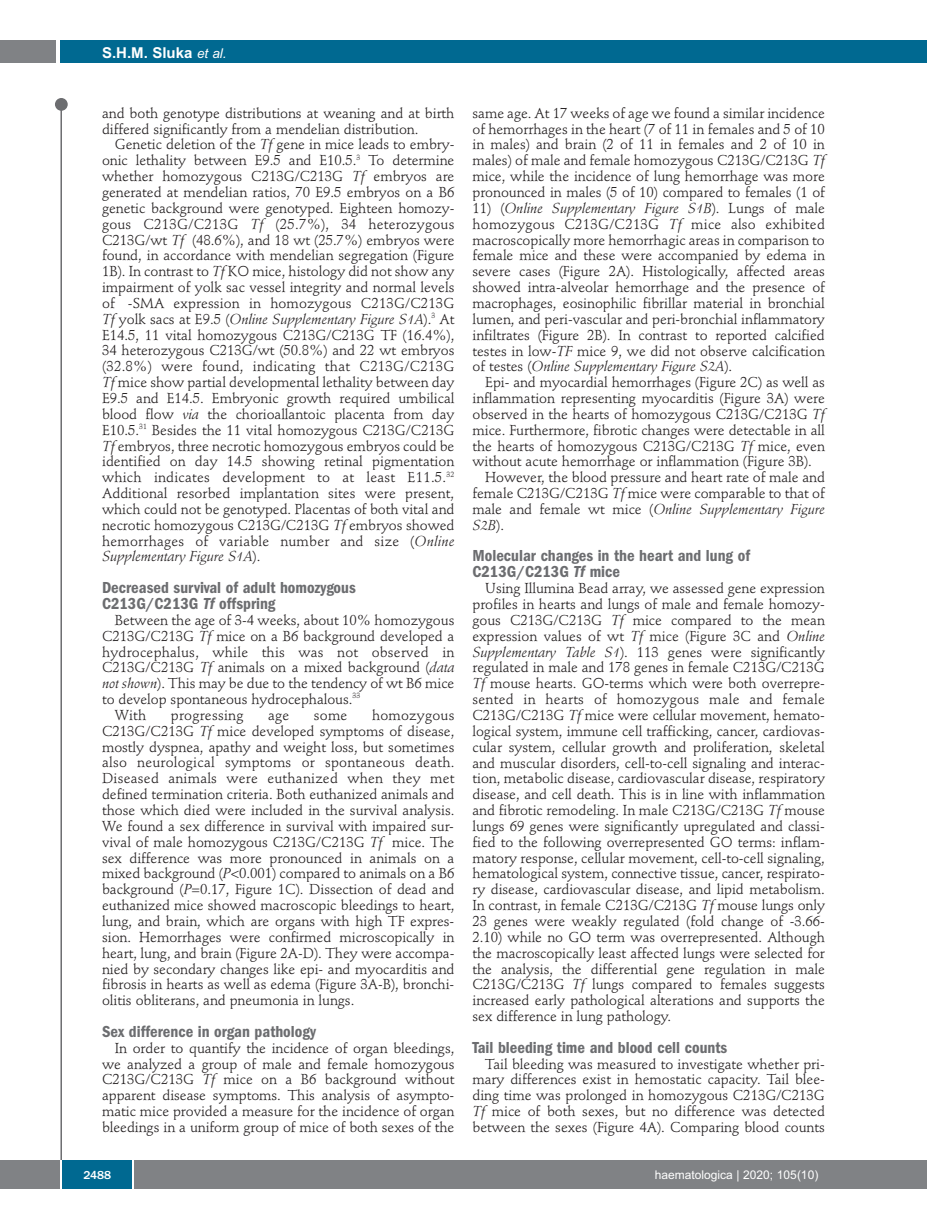
<style>
.page{position:relative;width:927px;height:1225px;background:#fff}
.page>*{position:absolute;margin:0;border:0;box-sizing:border-box;transform-origin:0 0}
.t1{font:600 condensed 16.5px/15.9px "Franklin Gothic";color:#6c6d70}
.t2{font:700 15px "Arial";color:#fff}
.t3{font:14.25px/15.9px "Stempel Schneidler";letter-spacing:-.005em;color:#231f20;text-align:justify}
.t4{font:14.25px "Stempel Schneidler";letter-spacing:.015em;color:#231f20}
.t5{font:italic 14.25px "Stempel Schneidler";letter-spacing:-.005em;color:#231f20}
.t6{font:12px "Arial";color:#fff}
.t7{font:500 12px "Franklin Gothic";color:#fff}
.s1{font-weight:400;font-style:italic;font-size:13.5px}
.s2{font-style:italic}
.s3{font-style:normal}
</style>
<div class="page">
<div style="left:911px;top:40px;width:16px;height:22px;background:#006991"></div>
<div style="left:910px;top:1160px;width:17px;height:28px;background:#808285"></div>
<div style="left:55px;top:98px;width:13px;height:13px;background:#6c6d70;border-radius:50%"></div>
<hr style="left:60px;top:101px;width:2px;height:1061px;background:#6c6d70">
<div style="left:60px;top:40px;width:852px;height:22px;background:#006991"></div>
<div style="left:0;top:40px;width:56px;height:22px;background:#808285"></div>
<div style="left:0;top:1160px;width:911px;height:28px;background:#808285"></div>
<div style="left:62px;top:1160px;width:71px;height:28px;background:#006991"></div>
<hr style="left:60px;top:1160px;width:2px;height:28px;background:#fff">
<svg style="left:133px;top:1160px;width:1px;height:28px"></svg>
<p class="t2" style="left:102px;top:44px;width:126px">S.H.M. Sluka <span class="s1">et al.</span></p>
<p class="t3" style="left:102px;top:106px;width:354px">and both genotype distributions at weaning and at birth differed significantly from a mendelian distribution.</p>
<p class="t3" style="left:102px;top:138px;width:354px;text-indent:13px">Genetic deletion of the <span class="s2">Tf</span> gene in mice leads to embry&shy;onic lethality between E9.5 and E10.5.<sup>3</sup> To determine whether homozygous C213G/C213G <span class="s2">Tf</span> embryos are generated at mendelian ratios, 70 E9.5 embryos on a B6 genetic background were genotyped. Eighteen homozy&shy;gous C213G/C213G <span class="s2">Tf</span> (25.7%), 34 heterozygous C213G/wt <span class="s2">Tf</span> (48.6%), and 18 wt (25.7%) embryos were found, in accordance with mendelian segregation (Figure 1B). In contrast to <span class="s2">Tf</span> KO mice, histology did not show any impairment of yolk sac vessel integrity and normal levels of -SMA expression in homozygous C213G/C213G <span class="s2">Tf</span> yolk sacs at E9.5 (<span class="s2">Online Supplementary Figure S1A</span>).<sup>3</sup> At E14.5, 11 vital homozygous C213G/C213G TF (16.4%), 34 heterozygous C213G/wt (50.8%) and 22 wt embryos (32.8%) were found, indicating that C213G/C213G <span class="s2">Tf</span> mice show partial developmental lethality between day E9.5 and E14.5. Embryonic growth required umbilical blood flow <span class="s2">via</span> the chorioallantoic placenta from day E10.5.<sup>31</sup> Besides the 11 vital homozygous C213G/C213G <span class="s2">Tf</span> embryos, three necrotic homozygous embryos could be identified on day 14.5 showing retinal pigmentation which indicates development to at least E11.5.<sup>32<br></sup>Additional resorbed implantation sites were present, which could not be genotyped. Placentas of both vital and necrotic homozygous C213G/C213G <span class="s2">Tf</span> embryos showed hemorrhages of variable number and size (<span class="s2">Online Supplementary Figure S1A</span>).</p>
<p class="t1" style="left:102px;top:581px;width:255px">Decreased survival of adult homozygous<br>C213G/C213G <span class="s2">Tf</span> offspring</p>
<p class="t3" style="left:115px;top:613px;width:341px">Between the age of 3-4 weeks, about 10% homozygous</p>
<p class="t3" style="left:102px;top:629px;width:354px">C213G/C213G <span class="s2">Tf</span> mice on a B6 background developed a</p>
<p class="t4" style="left:102px;top:646px;width:354px">hydrocephalus, while this was not observed in</p>
<p class="t3" style="left:102px;top:661px;width:354px">C213G/C213G <span class="s2">Tf</span> animals on a mixed background (<span class="s2">data</span></p>
<p class="t3" style="left:102px;top:677px;width:354px"><span class="s2">not shown</span>). This may be due to the tendency of wt B6 mice</p>
<p class="t3" style="left:102px;top:692px;width:260px">to develop spontaneous hydrocephalous.<sup>33</sup></p>
<p class="t3" style="left:115px;top:708px;width:33px">With</p>
<p class="t4" style="left:171px;top:709px;width:74px">progressing</p>
<p class="t3" style="left:268px;top:708px;width:23px">age</p>
<p class="t3" style="left:314px;top:708px;width:35px">some</p>
<p class="t3" style="left:102px;top:708px;width:354px;text-indent:270px">homozygous C213G/C213G <span class="s2">Tf</span> mice developed symptoms of disease, mostly dyspnea, apathy and weight loss, but sometimes also neurological symptoms or spontaneous death.<br>Diseased animals were euthanized when they met defined termination criteria. Both euthanized animals and those which died were included in the survival analysis.<br>We found a sex difference in survival with impaired sur&shy;vival of male homozygous C213G/C213G <span class="s2">Tf</span> mice. The sex difference was more pronounced in animals on a mixed background (<span class="s2">P</span>&lt;0.001) compared to animals on a B6 background (<span class="s2">P</span>=0.17, Figure 1C). Dissection of dead and euthanized mice showed macroscopic bleedings to heart, lung, and brain, which are organs with high TF expres&shy;sion. Hemorrhages were confirmed microscopically in heart, lung, and brain (Figure 2A-D). They were accompa&shy;nied by secondary changes like epi- and myocarditis and fibrosis in hearts as well as edema (Figure 3A-B), bronchi&shy;olitis obliterans, and pneumonia in lungs.</p>
<p class="t1" style="left:102px;top:1024px;width:216px">Sex difference in organ pathology</p>
<p class="t3" style="left:102px;top:1041px;width:354px;text-indent:13px">In order to quantify the incidence of organ bleedings, we analyzed a group of male and female homozygous C213G/C213G <span class="s2">Tf</span> mice on a B6 background without apparent disease symptoms. This analysis of asympto&shy;matic mice provided a measure for the incidence of organ bleedings in a uniform group of mice of both sexes of the</p>
<p class="t3" style="left:472px;top:106px;width:354px">same age. At 17 weeks of age we found a similar incidence of hemorrhages in the heart (7 of 11 in females and 5 of 10 in males) and brain (2 of 11 in females and 2 of 10 in males) of male and female homozygous C213G/C213G <span class="s2">Tf </span>mice, while the incidence of lung hemorrhage was more pronounced in males (5 of 10) compared to females (1 of</p>
<p class="t3" style="left:472px;top:201px;width:354px">11) (<span class="s2">Online Supplementary Figure S1B</span>). Lungs of male homozygous C213G/C213G <span class="s2">Tf</span> mice also exhibited macroscopically more hemorrhagic areas in comparison to female mice and these were accompanied by edema in severe cases (Figure 2A). Histologically, affected areas showed intra-alveolar hemorrhage and the presence of macrophages, eosinophilic fibrillar material in bronchial lumen, and peri-vascular and peri-bronchial inflammatory infiltrates (Figure 2B). In contrast to reported calcified testes in low-<span class="s2">TF</span> mice 9, we did not observe calcification of testes (<span class="s2">Online Supplementary Figure S2A</span>).</p>
<p class="t3" style="left:485px;top:376px;width:341px">Epi- and myocardial hemorrhages (Figure 2C) as well as</p>
<p class="t3" style="left:472px;top:391px;width:354px">inflammation representing myocarditis (Figure 3A) were</p>
<p class="t3" style="left:472px;top:407px;width:354px">observed in the hearts of homozygous C213G/C213G <span class="s2">Tf</span></p>
<p class="t3" style="left:472px;top:423px;width:354px">mice. Furthermore, fibrotic changes were detectable in all</p>
<p class="t3" style="left:472px;top:439px;width:354px">the hearts of homozygous C213G/C213G <span class="s2">Tf</span> mice, even</p>
<p class="t3" style="left:472px;top:455px;width:341px">without acute hemorrhage or inflammation (Figure 3B).</p>
<p class="t3" style="left:485px;top:471px;width:341px">However, the blood pressure and heart rate of male and</p>
<p class="t3" style="left:472px;top:487px;width:354px">female C213G/C213G <span class="s2">Tf</span> mice were comparable to that of</p>
<p class="t5" style="left:472px;top:503px;width:354px"><span class="s3">male and female wt mice (</span>Online Supplementary Figure</p>
<p class="t5" style="left:472px;top:519px;width:33px">S2B<span class="s3">).</span></p>
<p class="t1" style="left:472px;top:549px;width:279px">Molecular changes in the heart and lung of<br>C213G/C213G <span class="s2">Tf</span> mice</p>
<p class="t3" style="left:472px;top:581px;width:354px;text-indent:13px">Using Illumina Bead array, we assessed gene expression profiles in hearts and lungs of male and female homozy&shy;gous C213G/C213G <span class="s2">Tf</span> mice compared to the mean expression values of wt <span class="s2">Tf</span> mice (Figure 3C and <span class="s2">Online Supplementary Table S1</span>). 113 genes were significantly regulated in male and 178 genes in female C213G/C213G <span class="s2">Tf</span> mouse hearts. GO-terms which were both overrepre&shy;sented in hearts of homozygous male and female C213G/C213G <span class="s2">Tf</span> mice were cellular movement, hemato&shy;logical system, immune cell trafficking, cancer, cardiovas&shy;cular system, cellular growth and proliferation, skeletal and muscular disorders, cell-to-cell signaling and interac&shy;tion, metabolic disease, cardiovascular disease, respiratory disease, and cell death. This is in line with inflammation and fibrotic remodeling. In male C213G/C213G <span class="s2">Tf</span> mouse lungs 69 genes were significantly upregulated and classi&shy;fied to the following overrepresented GO terms: inflam&shy;matory response, cellular movement, cell-to-cell signaling, hematological system, connective tissue, cancer, respirato&shy;ry disease, cardiovascular disease, and lipid metabolism.<br>In contrast, in female C213G/C213G <span class="s2">Tf</span> mouse lungs only 23 genes were weakly regulated (fold change of -3.66- 2.10) while no GO term was overrepresented. Although the macroscopically least affected lungs were selected for the analysis, the differential gene regulation in male C213G/C213G <span class="s2">Tf</span> lungs compared to females suggests increased early pathological alterations and supports the sex difference in lung pathology.</p>
<p class="t1" style="left:472px;top:1040px;width:256px">Tail bleeding time and blood cell counts</p>
<p class="t3" style="left:472px;top:1057px;width:354px;text-indent:13px">Tail bleeding was measured to investigate whether pri&shy;mary differences exist in hemostatic capacity. Tail blee&shy;ding time was prolonged in homozygous C213G/C213G <span class="s2">Tf</span> mice of both sexes, but no difference was detected between the sexes (Figure 4A). Comparing blood counts</p>
<p class="t7" style="left:83px;top:1167px;width:29px">2488</p>
<p class="t6" style="left:655px;top:1167px;width:165px">haematologica | 2020; 105(10)</p>
</div>
